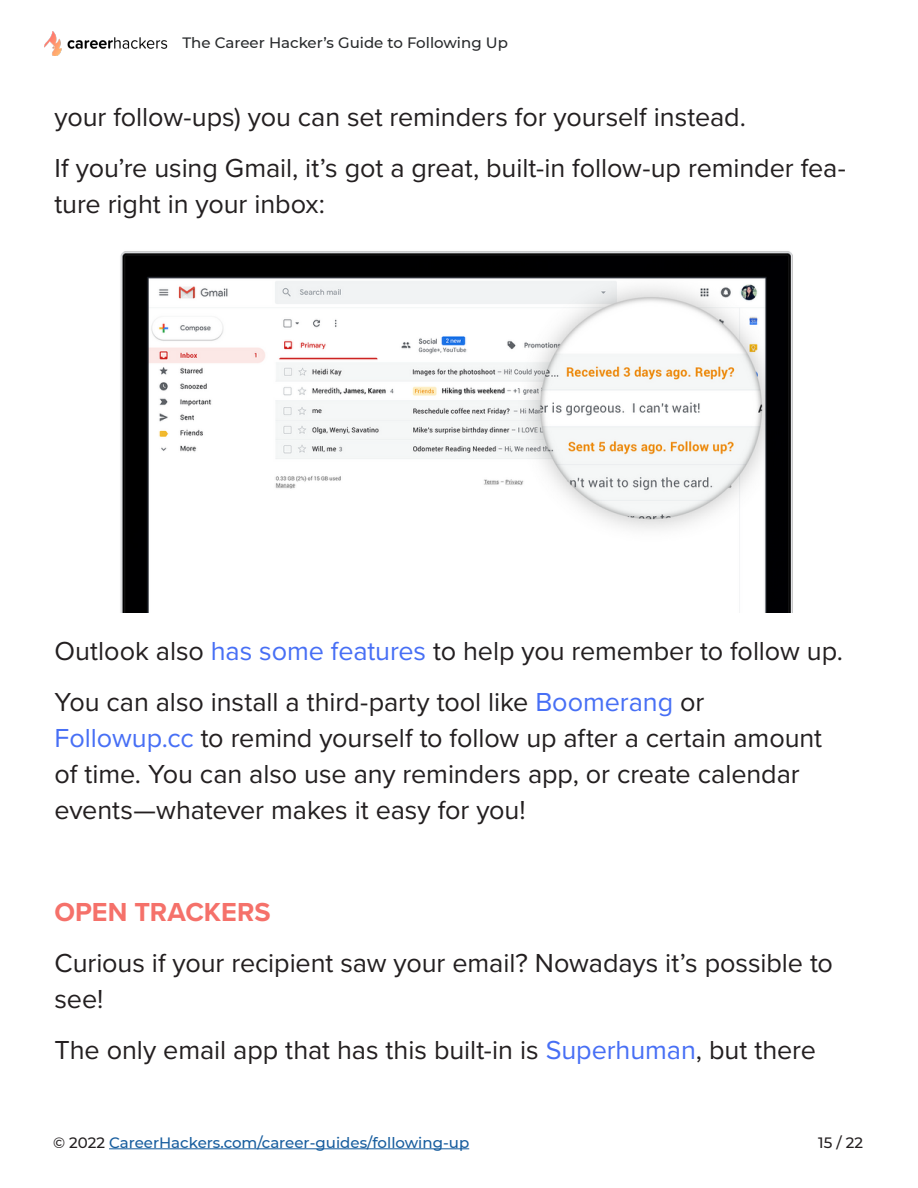
<style>
.page{position:relative;width:918px;height:1188px;background:#fff}
.page>*{position:absolute;margin:0;border:0;box-sizing:border-box;transform-origin:0 0}
.Body{font:27px/36px "Proxima Nova";letter-spacing:-.005em;color:#231f20}
.titles_body{font:700 27px "Proxima Nova";color:#f5716a}
.t1{font:500 15px "Montserrat";color:#175d9e}
.t2{font:500 15px "Montserrat";color:#282a2c}
.t3{font:500 15px "Montserrat";color:#231f20}
.s1{color:#476ff5}
.s2{color:#231f20}
</style>
<div class="page">
<img style="left:44px;top:32px;width:123px;height:23px">
<hr style="left:109px;top:1148px;width:360px;height:1px;background:#175d9e">
<img style="left:120px;top:251px;width:673px;height:361px">
<p class="t2" style="left:182px;top:32px;width:327px">The Career Hacker’s Guide to Following Up</p>
<p class="Body" style="left:55px;top:98px;width:693px">your follow-ups) you can set reminders for yourself instead.</p>
<p class="Body" style="left:55px;top:149px;width:793px">If you’re using Gmail, it’s got a great, built-in follow-up reminder fea&shy;ture right in your inbox:</p>
<p class="Body" style="left:55px;top:632px;width:790px">Outlook also <span class="s1">has some features</span> to help you remember to follow up.</p>
<p class="Body" style="left:55px;top:683px;width:769px">You can also install a third-party tool like <span class="s1">Boomerang</span> or <span class="s1">Followup.cc</span> to remind yourself to follow up after a certain amount of time. You can also use any reminders app, or create calendar events—whatever makes it easy for you!</p>
<p class="titles_body" style="left:55px;top:892px;width:217px">OPEN TRACKERS</p>
<p class="Body" style="left:55px;top:944px;width:780px">Curious if your recipient saw your email? Nowadays it’s possible to see!</p>
<p class="Body" style="left:55px;top:1031px;width:763px">The only email app that has this built-in is <span class="s1">Superhuman</span>, but there</p>
<p class="t1" style="left:53px;top:1132px;width:417px"><span class="s2">© 2022</span> CareerHackers.com/career-guides/following-up</p>
<p class="t3" style="left:818px;top:1132px;width:46px">15 / 22</p>
</div>
